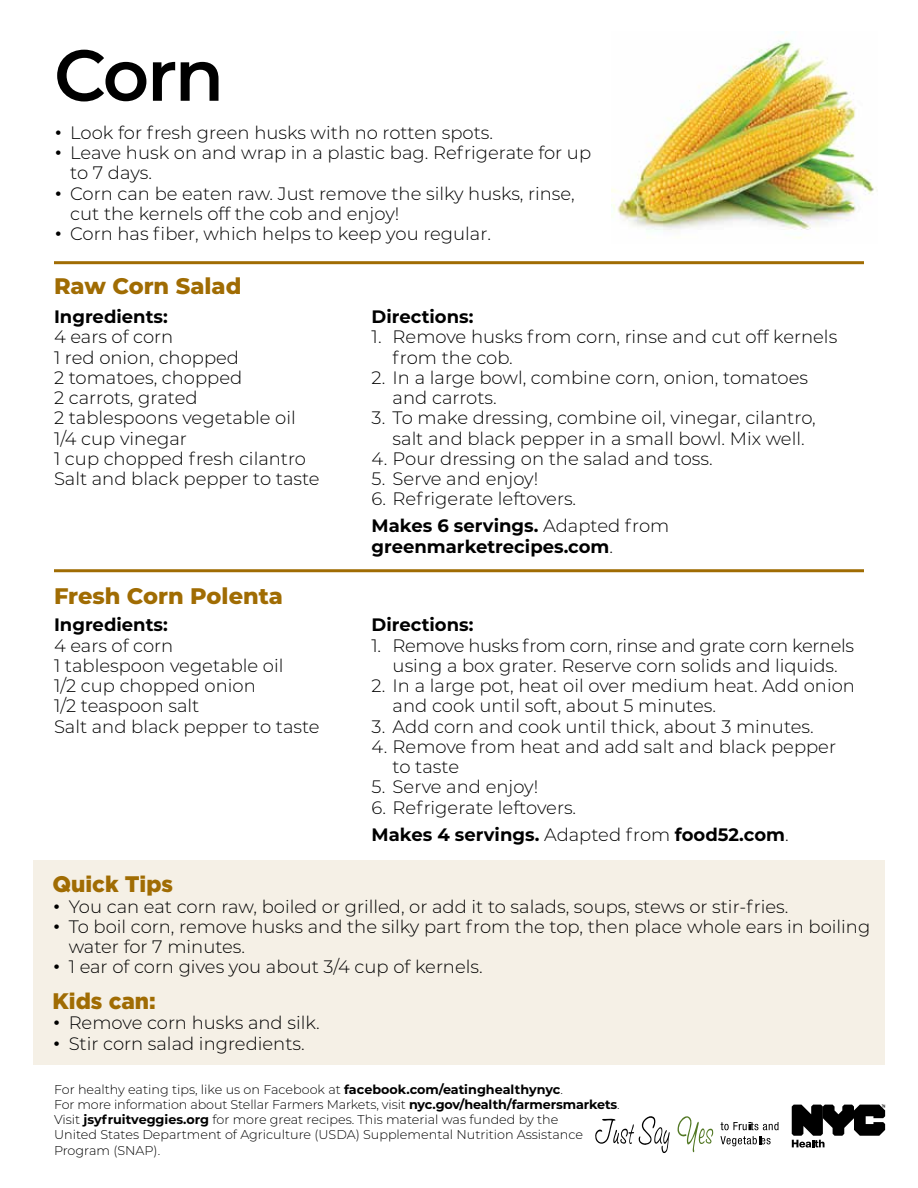
<style>
.page{position:relative;width:918px;height:1188px;background:#fff}
.page>*{position:absolute;margin:0;border:0;box-sizing:border-box;transform-origin:0 0}
.t1{font:600 72px "Montserrat";color:#000}
.t2{font:800 22.5px "Montserrat";color:#a06c03}
.t3{font:900 22.5px "Gotham";color:#a06c03}
.t4{font:300 18px/20.2px "Montserrat";color:#000}
.t5{font:300 18px/20.2px "Montserrat";letter-spacing:-.02em;color:#000;text-align:center}
.t6{font:700 18px "Montserrat";color:#000}
.t7{font:300 12.75px/15.3px "Montserrat";color:#000}
.s1{font-family:"Gotham"}
.s2{font-weight:700}
.s3{font-weight:300}
</style>
<div class="page">
<img style="left:612px;top:31px;width:266px;height:208px">
<div style="left:33px;top:860px;width:852px;height:204px;background:#f5f0e6"></div>
<hr style="left:54px;top:569px;width:810px;height:3px;background:#a06c03">
<hr style="left:54px;top:261px;width:810px;height:3px;background:#a06c03">
<svg style="left:792px;top:1105px;width:93px;height:43px"></svg>
<svg style="left:721px;top:1122px;width:58px;height:8px"></svg>
<svg style="left:720px;top:1136px;width:51px;height:10px"></svg>
<svg style="left:595px;top:1116px;width:75px;height:37px"></svg>
<svg style="left:677px;top:1116px;width:36px;height:36px"></svg>
<h1 class="t1" style="left:54px;top:24px;width:172px">Corn</h1>
<p class="t4" style="left:54px;top:122px;width:441px"><span class="s1">•</span> Look for fresh green husks with no rotten spots.</p>
<p class="t4" style="left:70px;top:142px;width:522px;text-indent:-16px"><span class="s1">•</span> Leave husk on and wrap in a plastic bag. Refrigerate for up to 7 days.</p>
<p class="t4" style="left:70px;top:183px;width:506px;text-indent:-16px"><span class="s1">•</span> Corn can be eaten raw. Just remove the silky husks, rinse, cut the kernels off the cob and enjoy!</p>
<p class="t4" style="left:54px;top:223px;width:438px"><span class="s1">•</span> Corn has fiber, which helps to keep you regular.</p>
<p class="t2" style="left:54px;top:270px;width:189px">Raw Corn Salad</p>
<p class="t6" style="left:54px;top:304px;width:115px">Ingredients:</p>
<p class="t4" style="left:54px;top:326px;width:267px">4 ears of corn<br>1 red onion, chopped<br>2 tomatoes, chopped<br>2 carrots, grated<br>2 tablespoons vegetable oil<br>1/4 cup vinegar<br>1 cup chopped fresh cilantro<br>Salt and black pepper to taste</p>
<p class="t2" style="left:54px;top:580px;width:230px">Fresh Corn Polenta</p>
<p class="t6" style="left:54px;top:612px;width:115px">Ingredients:</p>
<p class="t4" style="left:54px;top:634px;width:267px">4 ears of corn<br>1 tablespoon vegetable oil<br>1/2 cup chopped onion<br>1/2 teaspoon salt<br>Salt and black pepper to taste</p>
<p class="t6" style="left:372px;top:304px;width:103px">Directions:</p>
<p class="t4" style="left:393px;top:326px;width:446px;text-indent:-21px">1. Remove husks from corn, rinse and cut off kernels from the cob.</p>
<p class="t4" style="left:393px;top:367px;width:417px;text-indent:-21px">2. In a large bowl, combine corn, onion, tomatoes and carrots.</p>
<p class="t4" style="left:372px;top:407px;width:446px;text-align:center">3. To make dressing, combine oil, vinegar, cilantro, salt and black pepper in a small bowl. Mix well.</p>
<p class="t4" style="left:372px;top:448px;width:343px">4. Pour dressing on the salad and toss.</p>
<p class="t4" style="left:372px;top:468px;width:168px">5. Serve and enjoy!</p>
<p class="t4" style="left:372px;top:485px;width:299px;line-height:27px">6. Refrigerate leftovers.<br><span class="s2">Makes 6 servings.</span> Adapted from</p>
<p class="t6" style="left:372px;top:533px;width:243px">greenmarketrecipes.com<span class="s3">.</span></p>
<p class="t6" style="left:372px;top:612px;width:103px">Directions:</p>
<p class="t5" style="left:372px;top:634px;width:484px">1. Remove husks from corn, rinse and grate corn kernels using a box grater. Reserve corn solids and liquids.</p>
<p class="t4" style="left:393px;top:675px;width:464px;text-indent:-21px">2. In a large pot, heat oil over medium heat. Add onion and cook until soft, about 5 minutes.</p>
<p class="t4" style="left:372px;top:715px;width:444px">3. Add corn and cook until thick, about 3 minutes.</p>
<p class="t4" style="left:393px;top:736px;width:445px;text-indent:-21px">4. Remove from heat and add salt and black pepper to taste</p>
<p class="t4" style="left:372px;top:776px;width:168px">5. Serve and enjoy!</p>
<p class="t4" style="left:372px;top:793px;width:418px;line-height:27px">6. Refrigerate leftovers.<br><span class="s2">Makes 4 servings.</span> Adapted from <span class="s2">food52.com</span>.</p>
<p class="t3" style="left:52px;top:869px;width:122px">Quick Tips</p>
<p class="t4" style="left:52px;top:896px;width:737px"><span class="s1">•</span> You can eat corn raw, boiled or grilled, or add it to salads, soups, stews or stir-fries.</p>
<p class="t4" style="left:69px;top:916px;width:803px;text-indent:-16px"><span class="s1">•</span> To boil corn, remove husks and the silky part from the top, then place whole ears in boiling water for 7 minutes.</p>
<p class="t4" style="left:52px;top:956px;width:432px"><span class="s1">•</span> 1 ear of corn gives you about 3/4 cup of kernels.</p>
<p class="t3" style="left:52px;top:986px;width:105px">Kids can:</p>
<p class="t4" style="left:52px;top:1012px;width:269px"><span class="s1">•</span> Remove corn husks and silk.</p>
<p class="t4" style="left:52px;top:1033px;width:254px"><span class="s1">•</span> Stir corn salad ingredients.</p>
<p class="t7" style="left:54px;top:1081px;width:567px">For healthy eating tips, like us on Facebook at <span class="s2">facebook.com/eatinghealthynyc</span>.<br>For more information about Stellar Farmers Markets, visit <span class="s2">nyc.gov/health/farmersmarkets</span>.<br>Visit <span class="s2">jsyfruitveggies.org</span> for more great recipes. This material was funded by the<br>United States Department of Agriculture (USDA) Supplemental Nutrition Assistance Program (SNAP).</p>
</div>
